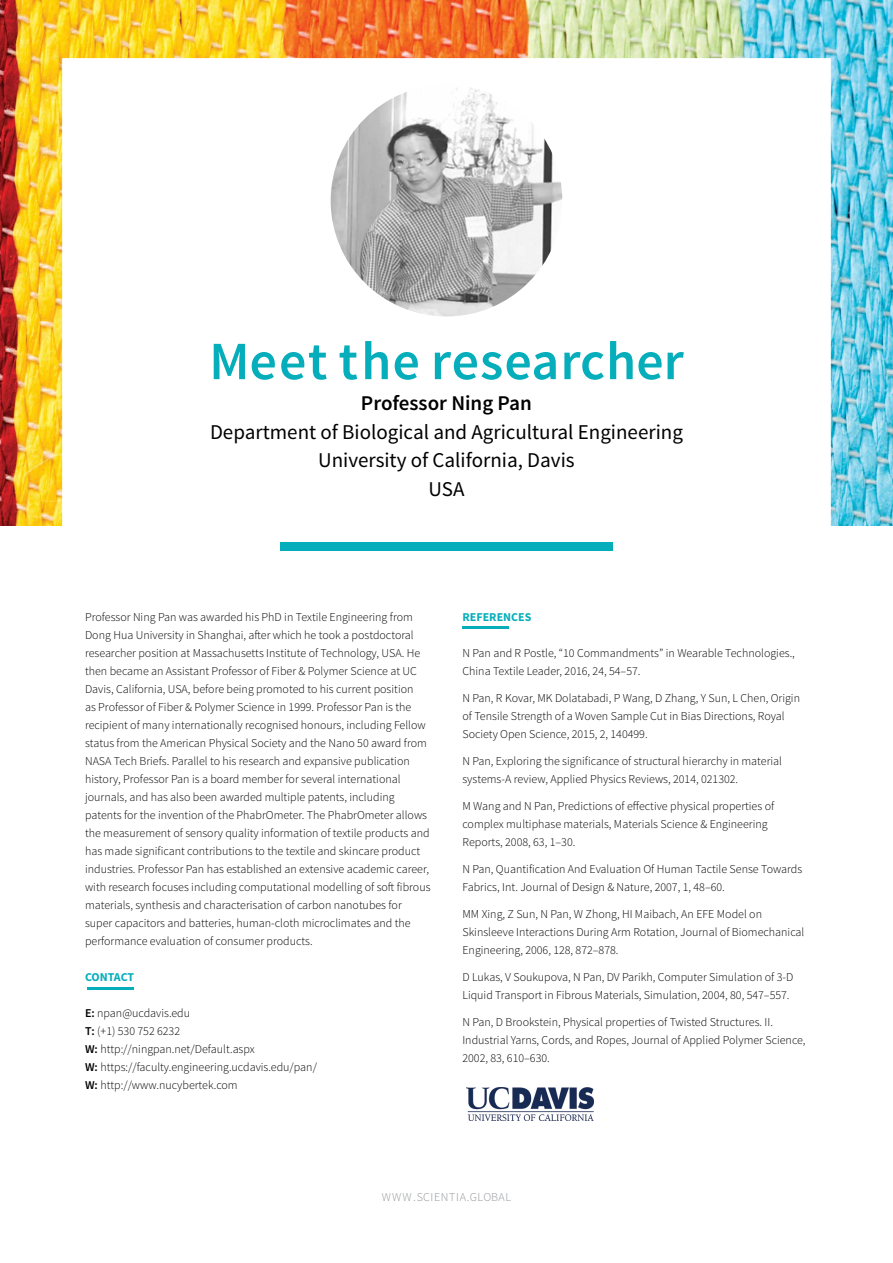
<style>
.page{position:relative;width:893px;height:1263px;background:#fff}
.page>*{position:absolute;margin:0;border:0;box-sizing:border-box;transform-origin:0 0}
.t1{font:600 54px "Source Sans Pro";letter-spacing:.02em;color:#06aebb}
.t2{font:21px/28.5px "Source Sans Pro";color:#000;text-align:center}
.t3{font:600 21px "Source Sans Pro";color:#000}
.t4{font:300 12px/18px "Source Sans Pro";color:#000}
.t5{font:300 12px "Source Sans Pro";letter-spacing:.05em;color:#939598}
.t6{font:700 12px "Source Sans Pro";color:#06aebb}
.s1{font-weight:600}
</style>
<div class="page">
<img style="left:0;top:0;width:893px;height:526px">
<div style="left:62px;top:58px;width:769px;height:1136px;background:#fff;border:2px solid #fff"></div>
<div style="left:280px;top:543px;width:333px;height:8px;background:#06aebb"></div>
<hr style="left:87px;top:988px;width:46px;height:2px;background:#06aebb">
<hr style="left:462px;top:626px;width:47px;height:3px;background:#06aebb">
<img style="left:331px;top:85px;width:231px;height:231px;border-radius:116px">
<img style="left:466px;top:1088px;width:128px;height:32px">
<h1 class="t1" style="left:209px;top:327px;width:476px">Meet the researcher</h1>
<h2 class="t3" style="left:361px;top:390px;width:173px">Professor Ning Pan</h2>
<h2 class="t2" style="left:210px;top:418px;width:474px">Department of Biological and Agricultural Engineering<br>University of California, Davis<br>USA</h2>
<p class="t4" style="left:85px;top:608px;width:347px">Professor Ning Pan was awarded his PhD in Textile Engineering from Dong Hua University in Shanghai, after which he took a postdoctoral researcher position at Massachusetts Institute of Technology, USA. He then became an Assistant Professor of Fiber &amp; Polymer Science at UC Davis, California, USA, before being promoted to his current position<br>as Professor of Fiber &amp; Polymer Science in 1999. Professor Pan is the recipient of many internationally recognised honours, including Fellow status from the American Physical Society and the Nano 50 award from NASA Tech Briefs. Parallel to his research and expansive publication history, Professor Pan is a board member for several international journals, and has also been awarded multiple patents, including patents for the invention of the PhabrOmeter. The PhabrOmeter allows the measurement of sensory quality information of textile products and has made significant contributions to the textile and skincare product industries. Professor Pan has established an extensive academic career, with research focuses including computational modelling of soft fibrous materials, synthesis and characterisation of carbon nanotubes for super capacitors and batteries, human-cloth microclimates and the performance evaluation of consumer products.</p>
<p class="t6" style="left:85px;top:969px;width:51px">CONTACT</p>
<p class="t4" style="left:85px;top:1004px;width:233px"><span class="s1">E:</span> npan@ucdavis.edu<br><span class="s1">T:</span> (+1) 530 752 6232<br><span class="s1">W:</span> http://ningpan.net/Default.aspx<br><span class="s1">W:</span> https://faculty.engineering.ucdavis.edu/pan/ <span class="s1">W:</span> http://www.nucybertek.com</p>
<p class="t6" style="left:462px;top:609px;width:71px">REFERENCES</p>
<p class="t4" style="left:462px;top:644px;width:334px">N Pan and R Postle, “10 Commandments” in Wearable Technologies.,<br>China Textile Leader, 2016, 24, 54–57.</p>
<p class="t4" style="left:462px;top:689px;width:339px">N Pan, R Kovar, MK Dolatabadi, P Wang, D Zhang, Y Sun, L Chen, Origin of Tensile Strength of a Woven Sample Cut in Bias Directions, Royal<br>Society Open Science, 2015, 2, 140499.</p>
<p class="t4" style="left:462px;top:752px;width:321px">N Pan, Exploring the significance of structural hierarchy in material systems-A review, Applied Physics Reviews, 2014, 021302.</p>
<p class="t4" style="left:462px;top:797px;width:313px">M Wang and N Pan, Predictions of effective physical properties of complex multiphase materials, Materials Science &amp; Engineering<br>Reports, 2008, 63, 1–30.</p>
<p class="t4" style="left:462px;top:860px;width:341px">N Pan, Quantification And Evaluation Of Human Tactile Sense Towards<br>Fabrics, Int. Journal of Design &amp; Nature, 2007, 1, 48–60.</p>
<p class="t4" style="left:462px;top:905px;width:344px">MM Xing, Z Sun, N Pan, W Zhong, HI Maibach, An EFE Model on<br>Skinsleeve Interactions During Arm Rotation, Journal of Biomechanical<br>Engineering, 2006, 128, 872–878.</p>
<p class="t4" style="left:462px;top:968px;width:332px">D Lukas, V Soukupova, N Pan, DV Parikh, Computer Simulation of 3-D<br>Liquid Transport in Fibrous Materials, Simulation, 2004, 80, 547–557.</p>
<p class="t4" style="left:462px;top:1013px;width:345px">N Pan, D Brookstein, Physical properties of Twisted Structures. II.<br>Industrial Yarns, Cords, and Ropes, Journal of Applied Polymer Science,<br>2002, 83, 610–630.</p>
<p class="t5" style="left:382px;top:1190px;width:131px">WWW.SCIENTIA.GLOBAL</p>
</div>
